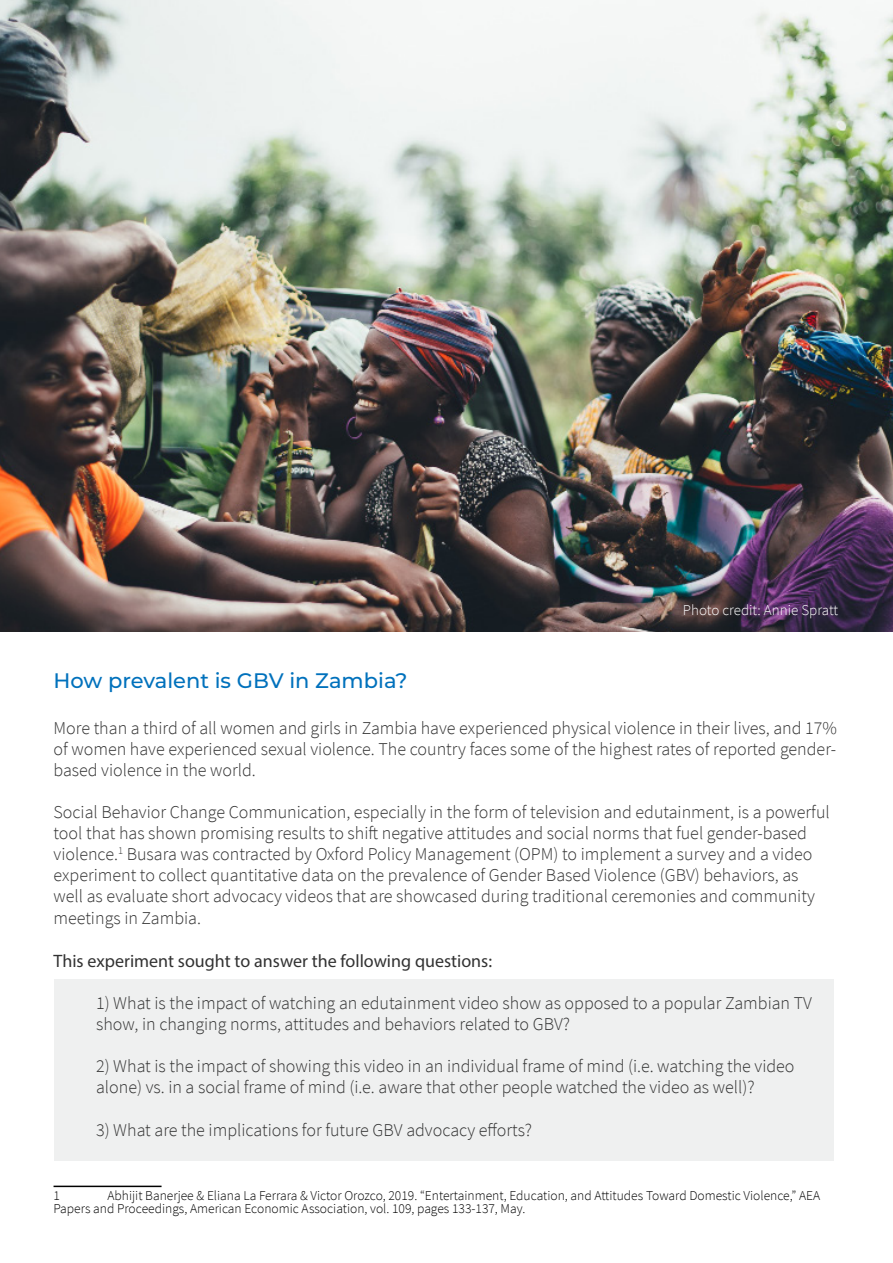
<style>
.page{position:relative;width:893px;height:1263px;background:#fff}
.page>*{position:absolute;margin:0;border:0;box-sizing:border-box;transform-origin:0 0}
.t1{font:500 21px "Montserrat";color:#0071bc}
.t2{font:300 18px/21.1px "Source Sans Pro";color:#323232}
.t3{font:18px "Myriad Pro";color:#323232}
.t4{font:300 15px "Source Sans Pro";color:#fff}
.t5{font:300 13.5px/13.5px "Source Sans Pro";color:#000}
</style>
<div class="page">
<div style="left:54px;top:979px;width:779px;height:182px;background:#eff0f0"></div>
<img style="left:0;top:0;width:893px;height:632px">
<hr style="left:54px;top:1185px;width:108px;height:2px;background:#000">
<p class="t4" style="left:683px;top:601px;width:157px">Photo credit: Annie Spratt</p>
<p class="t1" style="left:54px;top:666px;width:356px">How prevalent is GBV in Zambia?</p>
<p class="t2" style="left:54px;top:717px;width:785px;text-align:justify">More than a third of all women and girls in Zambia have experienced physical violence in their lives, and 17% of women have experienced sexual violence. The country faces some of the highest rates of reported gender&shy;based violence in the world.</p>
<p class="t2" style="left:54px;top:801px;width:778px">Social Behavior Change Communication, especially in the form of television and edutainment, is a powerful tool that has shown promising results to shift negative attitudes and social norms that fuel gender-based violence.<sup>1</sup> Busara was contracted by Oxford Policy Management (OPM) to implement a survey and a video experiment to collect quantitative data on the prevalence of Gender Based Violence (GBV) behaviors, as well as evaluate short advocacy videos that are showcased during traditional ceremonies and community meetings in Zambia.</p>
<p class="t3" style="left:54px;top:950px;width:440px">This experiment sought to answer the following questions:</p>
<p class="t2" style="left:96px;top:993px;width:717px">1) What is the impact of watching an edutainment video show as opposed to a popular Zambian TV show, in changing norms, attitudes and behaviors related to GBV?</p>
<p class="t2" style="left:96px;top:1056px;width:700px">2) What is the impact of showing this video in an individual frame of mind (i.e. watching the video alone) vs. in a social frame of mind (i.e. aware that other people watched the video as well)?</p>
<p class="t2" style="left:96px;top:1119px;width:438px">3) What are the implications for future GBV advocacy efforts?</p>
<p class="t5" style="left:54px;top:1189px;width:768px;text-indent:54px">Abhijit Banerjee &amp; Eliana La Ferrara &amp; Victor Orozco, 2019. “Entertainment, Education, and Attitudes Toward Domestic Violence,” AEA<br>Papers and Proceedings, American Economic Association, vol. 109, pages 133-137, May.</p>
<p class="t5" style="left:54px;top:1189px;width:8px">1</p>
</div>
